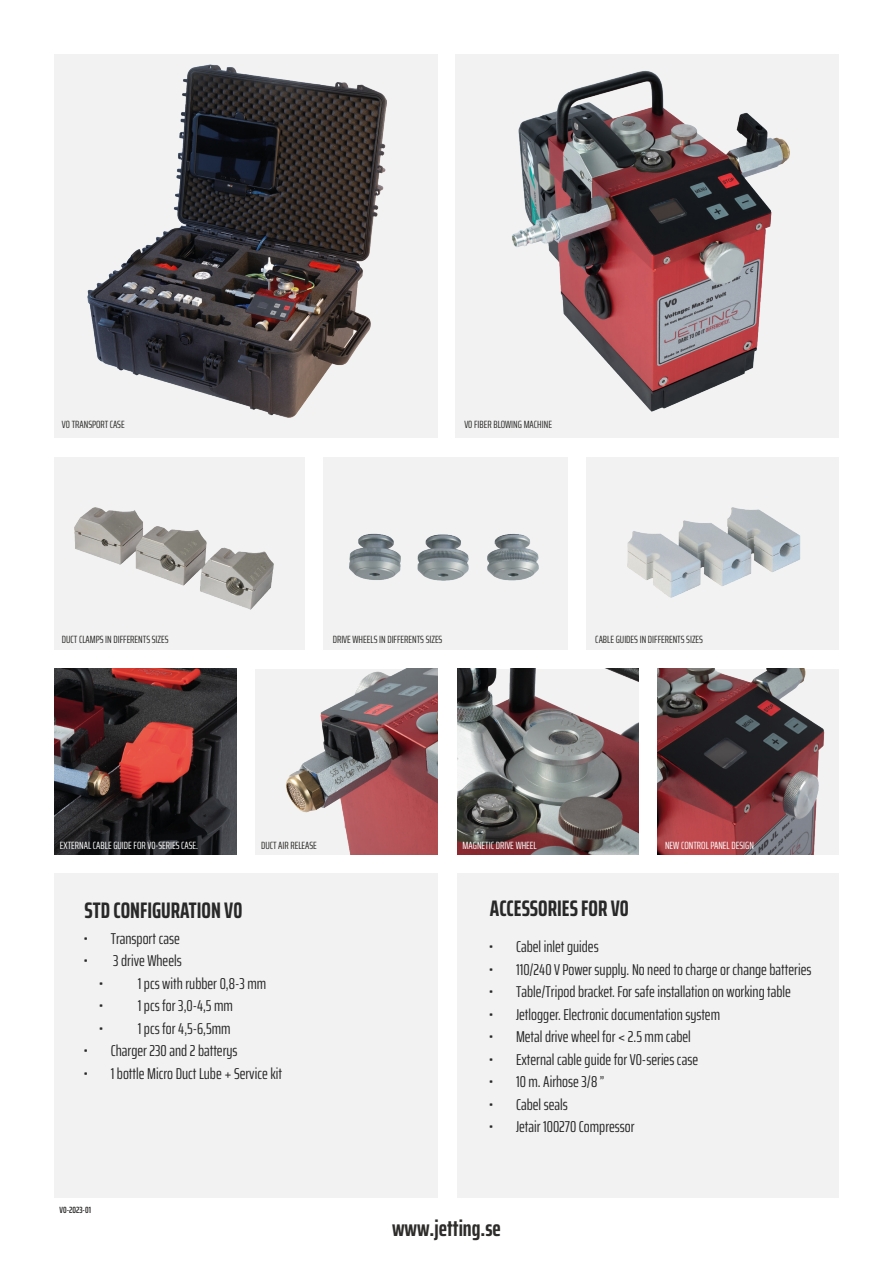
<style>
.page{position:relative;width:893px;height:1263px;background:#fff}
.page>*{position:absolute;margin:0;border:0;box-sizing:border-box;transform-origin:0 0}
.t1{font:700 extra-condensed 22.5px "Saira";color:#292829}
.t2{font:700 extra-condensed 22.5px "Saira";color:#2d2c2b}
.t3{font:extra-condensed 15.75px "Saira";color:#292829}
.t4{font:extra-condensed 10.5px "Saira";color:#2d2c2b}
.t5{font:extra-condensed 10.5px "Saira";color:#fff}
.t6{font:600 extra-condensed 9px "Saira";color:#2d2c2b}
</style>
<div class="page">
<div style="left:54px;top:54px;width:383px;height:383px;background:#f1f2f1"></div>
<img style="left:87px;top:64px;width:300px;height:354px">
<img style="left:456px;top:54px;width:383px;height:383px">
<img style="left:54px;top:457px;width:250px;height:192px">
<img style="left:587px;top:457px;width:252px;height:192px">
<img style="left:323px;top:457px;width:245px;height:192px">
<img style="left:54px;top:669px;width:182px;height:186px">
<img style="left:255px;top:669px;width:183px;height:186px">
<img style="left:657px;top:669px;width:182px;height:186px">
<img style="left:457px;top:669px;width:182px;height:186px">
<div style="left:457px;top:873px;width:382px;height:324px;background:#f1f2f1"></div>
<div style="left:54px;top:873px;width:384px;height:324px;background:#f1f2f1"></div>
<p class="t4" style="left:62px;top:416px;width:64px">V0 TRANSPORT CASE</p>
<p class="t4" style="left:464px;top:416px;width:89px">V0 FIBER BLOWING MACHINE</p>
<p class="t4" style="left:62px;top:631px;width:108px">DUCT CLAMPS IN DIFFERENTS SIZES</p>
<p class="t4" style="left:333px;top:631px;width:111px">DRIVE WHEELS IN DIFFERENTS SIZES</p>
<p class="t4" style="left:595px;top:631px;width:109px">CABLE GUIDES IN DIFFERENTS SIZES</p>
<p class="t5" style="left:60px;top:838px;width:140px">EXTERNAL CABLE GUIDE FOR V0-SERIES CASE.</p>
<p class="t5" style="left:463px;top:838px;width:76px">MAGNETIC DRIVE WHEEL</p>
<p class="t5" style="left:665px;top:838px;width:90px">NEW CONTROL PANEL DESIGN</p>
<p class="t4" style="left:261px;top:838px;width:57px">DUCT AIR RELEASE</p>
<p class="t1" style="left:85px;top:893px;width:159px">STD CONFIGURATION V0</p>
<p class="t1" style="left:490px;top:891px;width:141px">ACCESSORIES FOR V0</p>
<p class="t3" style="left:84px;top:927px;width:98px">• Transport case</p>
<p class="t3" style="left:84px;top:949px;width:100px">• 3 drive Wheels</p>
<p class="t3" style="left:99px;top:972px;width:168px">• 1 pcs with rubber 0,8-3 mm</p>
<p class="t3" style="left:99px;top:994px;width:135px">• 1 pcs for 3,0-4,5 mm</p>
<p class="t3" style="left:99px;top:1017px;width:133px">• 1 pcs for 4,5-6,5mm</p>
<p class="t3" style="left:84px;top:1039px;width:155px">• Charger 230 and 2 batterys</p>
<p class="t3" style="left:84px;top:1062px;width:200px">• 1 bottle Micro Duct Lube + Service kit</p>
<p class="t6" style="left:60px;top:1203px;width:33px">V0-2023-01</p>
<p class="t3" style="left:489px;top:935px;width:111px">• Cabel inlet guides</p>
<p class="t3" style="left:489px;top:957px;width:324px">• 110/240 V Power supply. No need to charge or change batteries</p>
<p class="t3" style="left:489px;top:980px;width:303px">• Table/Tripod bracket. For safe installation on working table</p>
<p class="t3" style="left:489px;top:1002px;width:233px">• Jetlogger. Electronic documentation system</p>
<p class="t3" style="left:489px;top:1025px;width:203px">• Metal drive wheel for &lt; 2.5 mm cabel</p>
<p class="t3" style="left:489px;top:1047px;width:211px">• External cable guide for V0-series case</p>
<p class="t3" style="left:489px;top:1070px;width:117px">• 10 m. Airhose 3/8 ”</p>
<p class="t3" style="left:489px;top:1092px;width:80px">• Cabel seals</p>
<p class="t3" style="left:489px;top:1115px;width:147px">• Jetair 100270 Compressor</p>
<p class="t2" style="left:392px;top:1211px;width:110px">www.jetting.se</p>
</div>
